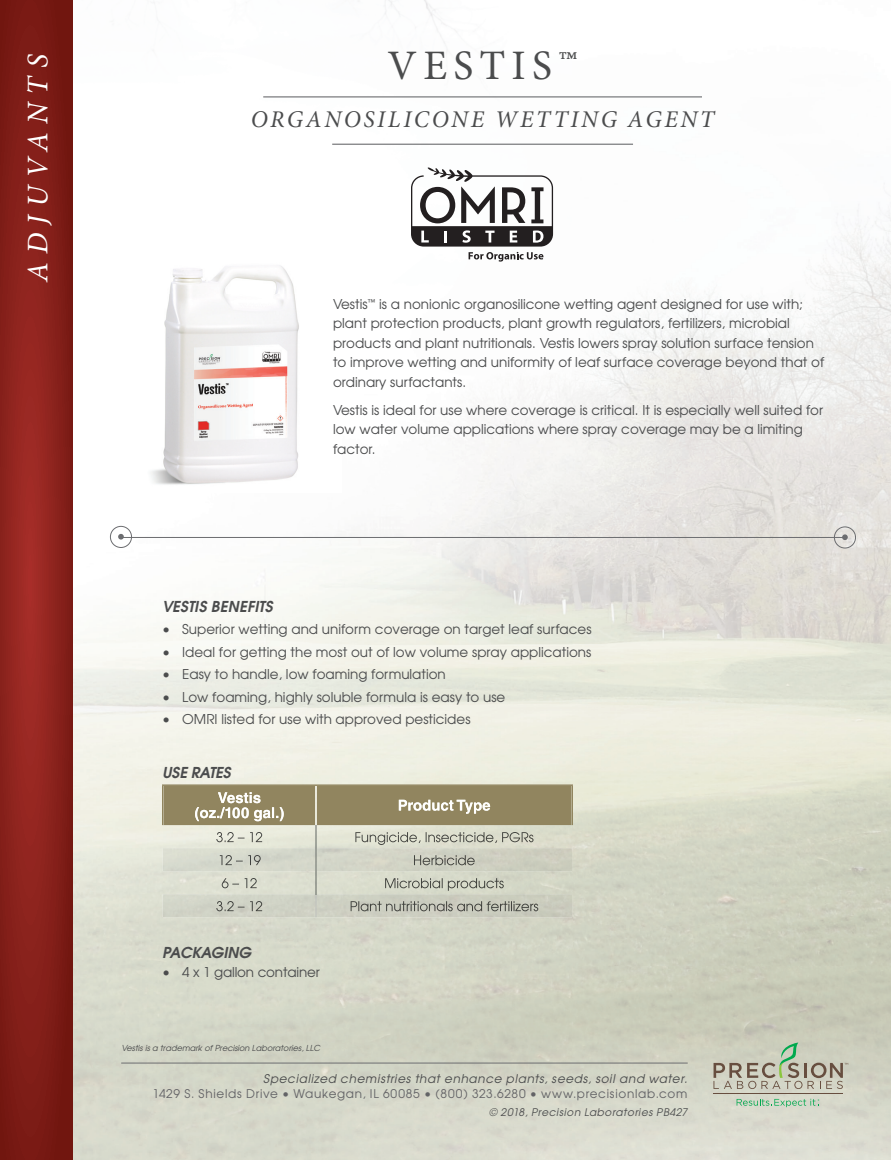
<style>
.page{position:relative;width:891px;height:1160px;background:#fff}
.page>*{position:absolute;margin:0;border:0;box-sizing:border-box;transform-origin:0 0}
.t1{font:42px "Minion Pro";letter-spacing:.15em;color:#4b4c4d}
.t2{font:italic 30px "Minion Pro";color:#fff}
.t3{font:italic 24px "Minion Pro";letter-spacing:.11em;color:#4b4c4d}
.t4{font:italic 600 15px "Avant Garde";letter-spacing:-.005em;color:#4b4c4d}
.t5{font:13.5px/19.5px "Avant Garde";color:#4b4c4d}
.t6{font:12px "Avant Garde";letter-spacing:.06em;color:#636366}
.t7{font:italic 12px "Avant Garde";letter-spacing:.055em;color:#4b4c4d}
.t8{font:italic 10.5px "Avant Garde";letter-spacing:.055em;color:#4b4c4d}
.t9{font:italic 8.25px "Avant Garde";color:#4b4c4d}
</style>
<div class="page">
<img style="left:263px;top:0;width:309px;height:235px">
<img style="left:572px;top:97px;width:319px;height:1063px">
<hr style="left:122px;top:1063px;width:565px;height:1px;background:#6c6d70">
<svg style="left:737px;top:1099px;width:82px;height:8px"></svg>
<hr style="left:713px;top:1094px;width:130px;height:1px;background:#674e3f">
<svg style="left:714px;top:1042px;width:134px;height:47px;background:#bbbcaa"></svg>
<img style="left:151px;top:265px;width:148px;height:220px">
<hr style="left:332px;top:144px;width:301px;height:1px;background:#6c6d70">
<hr style="left:263px;top:96px;width:439px;height:1px;background:#6c6d70">
<svg style="left:842px;top:534px;width:6px;height:6px"></svg>
<div style="left:834px;top:526px;width:22px;height:22px;border:1px solid #6c6d70;border-radius:50%"></div>
<svg style="left:118px;top:534px;width:6px;height:6px"></svg>
<div style="left:110px;top:526px;width:22px;height:22px;border:1px solid #6c6d70;border-radius:50%"></div>
<hr style="left:121px;top:537px;width:724px;height:1px;background:#6c6d70">
<svg style="left:0;top:0;width:73px;height:1160px;background:#86201a"></svg>
<svg style="left:411px;top:167px;width:142px;height:95px"></svg>
<div style="left:164px;top:784px;width:409px;height:41px;background:#91855f"></div>
<img style="left:163px;top:848px;width:409px;height:23px">
<img style="left:163px;top:894px;width:409px;height:23px">
<img style="left:315px;top:786px;width:2px;height:39px">
<svg style="left:316px;top:825px;width:1px;height:92px"></svg>
<img style="left:162px;top:784px;width:154px;height:2px">
<img style="left:162px;top:786px;width:2px;height:39px">
<img style="left:218px;top:792px;width:43px;height:11px">
<img style="left:195px;top:807px;width:89px;height:14px">
<img style="left:399px;top:800px;width:91px;height:14px">
<img style="left:216px;top:832px;width:46px;height:10px">
<img style="left:355px;top:832px;width:179px;height:13px">
<img style="left:220px;top:855px;width:41px;height:10px">
<img style="left:414px;top:855px;width:61px;height:10px">
<img style="left:222px;top:878px;width:35px;height:10px">
<img style="left:385px;top:878px;width:119px;height:13px">
<img style="left:216px;top:901px;width:46px;height:10px">
<img style="left:351px;top:901px;width:187px;height:10px">
<h2 class="t2" style="left:18px;top:282px;width:229px;rotate:-90deg">ADJUVANTS</h2>
<h1 class="t1" style="left:388px;top:37px;width:192px">VESTIS™</h1>
<h3 class="t3" style="left:251px;top:103px;width:465px">ORGANOSILICONE WETTING AGENT</h3>
<p class="t5" style="left:333px;top:294px;width:493px">Vestis<sup>™</sup> is a nonionic organosilicone wetting agent designed for use with; plant protection products, plant growth regulators, fertilizers, microbial products and plant nutritionals. Vestis lowers spray solution surface tension to improve wetting and uniformity of leaf surface coverage beyond that of ordinary surfactants.</p>
<p class="t5" style="left:333px;top:400px;width:492px">Vestis is ideal for use where coverage is critical. It is especially well suited for low water volume applications where spray coverage may be a limiting factor.</p>
<p class="t4" style="left:162px;top:596px;width:112px">VESTIS BENEFITS</p>
<p class="t5" style="left:162px;top:619px;width:431px">• Superior wetting and uniform coverage on target leaf surfaces</p>
<p class="t5" style="left:162px;top:642px;width:431px">• Ideal for getting the most out of low volume spray applications</p>
<p class="t5" style="left:162px;top:664px;width:285px">• Easy to handle, low foaming formulation</p>
<p class="t5" style="left:162px;top:687px;width:345px">• Low foaming, highly soluble formula is easy to use</p>
<p class="t5" style="left:162px;top:709px;width:310px">• OMRI listed for use with approved pesticides</p>
<p class="t4" style="left:162px;top:762px;width:70px">USE RATES</p>
<p class="t4" style="left:162px;top:942px;width:91px">PACKAGING</p>
<p class="t5" style="left:162px;top:962px;width:159px">• 4 x 1 gallon container</p>
<p class="t9" style="left:122px;top:1043px;width:200px">Vestis is a trademark of Precision Laboratories, LLC</p>
<p class="t7" style="left:263px;top:1071px;width:426px">Specialized chemistries that enhance plants, seeds, soil and water.</p>
<p class="t6" style="left:152px;top:1086px;width:536px">1429 S. Shields Drive • Waukegan, IL 60085 • (800) 323.6280 • www.precisionlab.com</p>
<p class="t8" style="left:489px;top:1105px;width:200px">© 2018, Precision Laboratories PB427</p>
</div>
